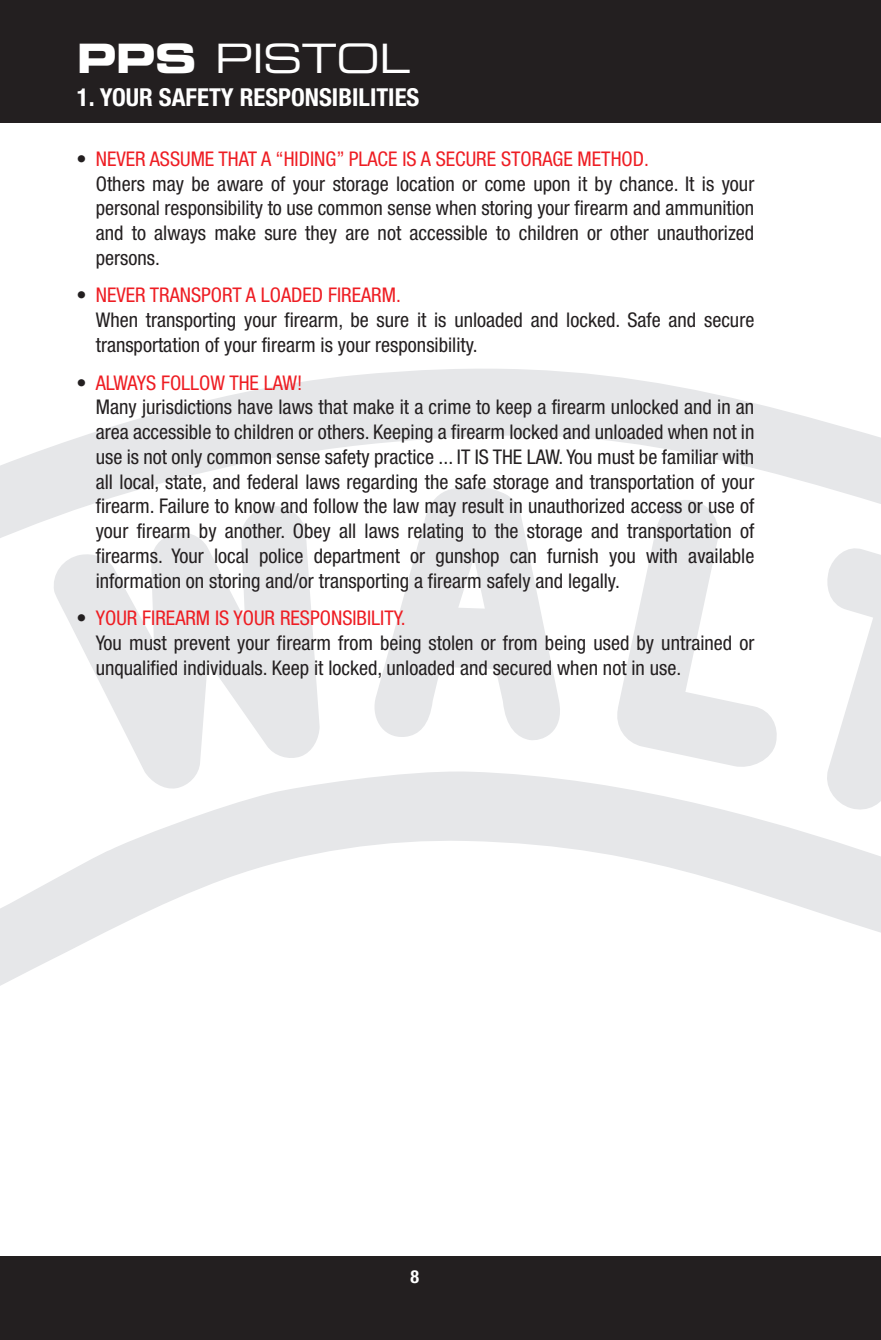
<style>
.page{position:relative;width:881px;height:1340px;background:#fff}
.page>*{position:absolute;margin:0;border:0;box-sizing:border-box;transform-origin:0 0}
.t1{font:40.5px "Eurostile LT Std Ex 2";letter-spacing:-.025em;color:#fff}
.t2{font:700 condensed 24.75px "Helvetica Neue LT";color:#fff}
.t3{font:condensed 20.25px/24.8px "Helvetica Neue";color:#231f20}
.t4{font:700 condensed 18px "Helvetica Neue LT";color:#fff}
.s1{font-family:"Eurostile LT Std Bold Ex 2"}
.s2{color:#ee1d23}
</style>
<div class="page">
<div style="left:0;top:0;width:880px;height:123px;background:#231f20"></div>
<div style="left:0;top:1256px;width:880px;height:83px;background:#231f20"></div>
<svg style="left:0;top:369px;width:822px;height:617px"></svg>
<svg style="left:51px;top:502px;width:268px;height:288px;fill:#e6e7e9"></svg>
<svg style="left:369px;top:485px;width:196px;height:256px;fill:#e6e7e9"></svg>
<svg style="left:614px;top:496px;width:165px;height:273px"></svg>
<svg style="left:822px;top:10px;width:59px;height:1329px"></svg>
<h1 class="t1" style="left:77px;top:43px;width:334px"><span class="s1">PPS</span> PISTOL</h1>
<p class="t2" style="left:77px;top:88px;width:344px">1. YOUR SAFETY RESPONSIBILITIES</p>
<p class="t3" style="left:96px;top:148px;width:659px;text-indent:-19px">• <span class="s2">NEVER ASSUME THAT A “HIDING” PLACE IS A SECURE STORAGE METHOD.<br></span>Others may be aware of your storage location or come upon it by chance. It is your personal responsibility to use common sense when storing your firearm and ammunition and to always make sure they are not accessible to children or other unauthorized persons.</p>
<p class="t3" style="left:96px;top:285px;width:659px;text-indent:-19px">• <span class="s2">NEVER TRANSPORT A LOADED FIREARM.<br></span>When transporting your firearm, be sure it is unloaded and locked. Safe and secure transportation of your firearm is your responsibility.</p>
<p class="t3" style="left:96px;top:372px;width:660px;text-indent:-19px">• <span class="s2">ALWAYS FOLLOW THE LAW!<br></span>Many jurisdictions have laws that make it a crime to keep a firearm unlocked and in an area accessible to children or others. Keeping a firearm locked and unloaded when not in use is not only common sense safety practice ... IT IS THE LAW. You must be familiar with all local, state, and federal laws regarding the safe storage and transportation of your firearm. Failure to know and follow the law may result in unauthorized access or use of your firearm by another. Obey all laws relating to the storage and transportation of firearms. Your local police department or gunshop can furnish you with available information on storing and/or transporting a firearm safely and legally.</p>
<p class="t3" style="left:96px;top:607px;width:659px;text-indent:-19px">• <span class="s2">YOUR FIREARM IS YOUR RESPONSIBILITY.<br></span>You must prevent your firearm from being stolen or from being used by untrained or unqualified individuals. Keep it locked, unloaded and secured when not in use.</p>
<p class="t4" style="left:410px;top:1269px;width:10px">8</p>
</div>
